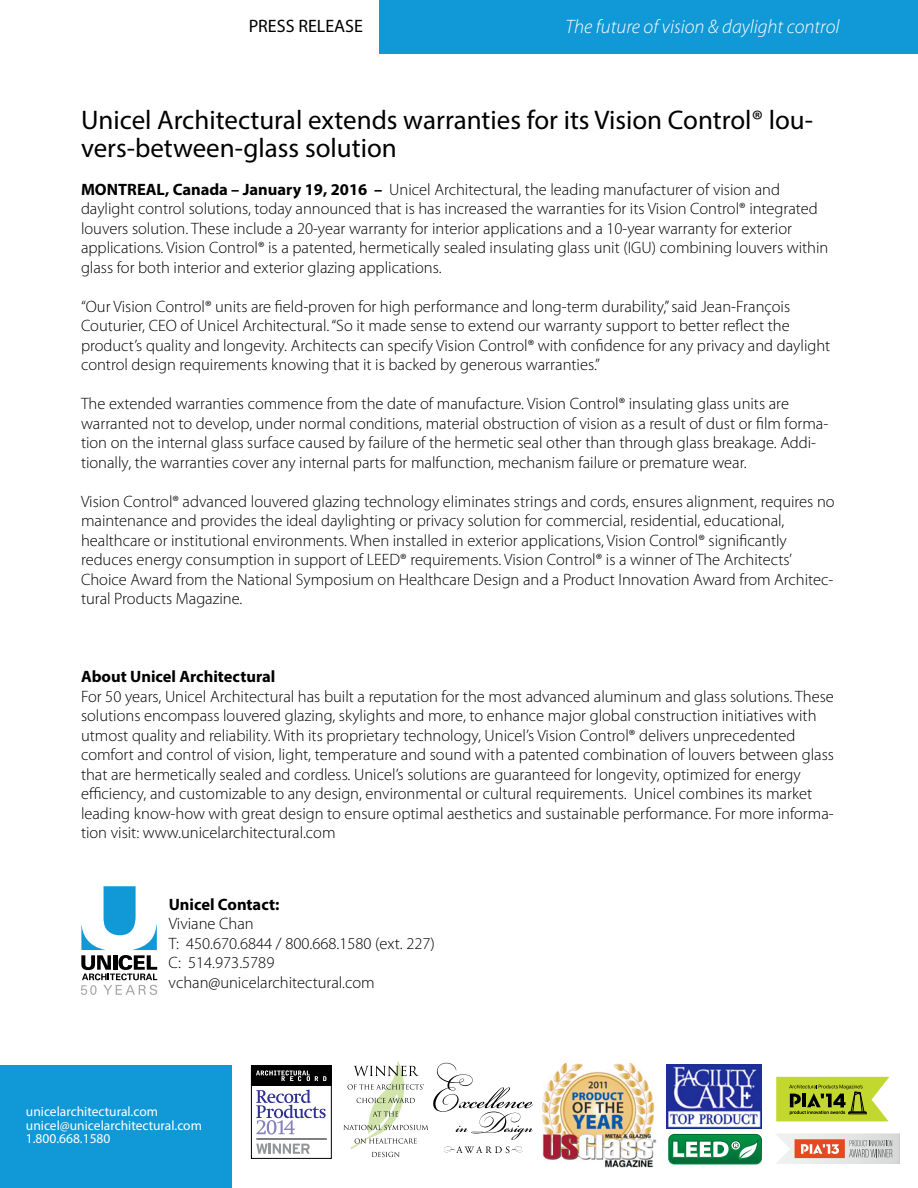
<style>
.page{position:relative;width:918px;height:1188px;background:#fff}
.page>*{position:absolute;margin:0;border:0;box-sizing:border-box;transform-origin:0 0}
.t1{font:27px/28.5px "Myriad Pro";color:#000}
.t2{font:italic 300 19.5px "Myriad Pro";color:#fff}
.t3{font:18px "Myriad Pro";color:#000}
.t4{font:300 16.5px/19.5px "Myriad Pro";color:#000}
.t5{font:700 16.5px "Myriad Pro";color:#000}
.t6{font:13.5px/13.5px "Myriad Pro";color:#fff}
.s1{font-weight:700}
</style>
<div class="page">
<div style="left:379px;top:0;width:539px;height:54px;background:#1099d6"></div>
<div style="left:0;top:1066px;width:231px;height:122px;background:#1099d6"></div>
<svg style="left:81px;top:886px;width:76px;height:109px"></svg>
<svg style="left:668px;top:1134px;width:94px;height:30px"></svg>
<img style="left:542px;top:1062px;width:115px;height:106px">
<svg style="left:343px;top:1060px;width:190px;height:97px"></svg>
<svg style="left:776px;top:1133px;width:123px;height:31px;background:#dec1b9"></svg>
<svg style="left:776px;top:1077px;width:113px;height:44px;background:#acbd38"></svg>
<div style="left:251px;top:1068px;width:80px;height:91px;border:1px solid #000"></div>
<svg style="left:256px;top:1090px;width:70px;height:45px"></svg>
<svg style="left:256px;top:1144px;width:54px;height:10px"></svg>
<hr style="left:256px;top:1139px;width:71px;height:1px;background:#000">
<div style="left:251px;top:1066px;width:80px;height:20px;background:#000"></div>
<svg style="left:256px;top:1070px;width:70px;height:11px"></svg>
<img style="left:666px;top:1064px;width:95px;height:64px">
<p class="t3" style="left:249px;top:14px;width:116px">PRESS RELEASE</p>
<p class="t2" style="left:566px;top:14px;width:275px">The future of vision &amp; daylight control</p>
<h1 class="t1" style="left:81px;top:105px;width:734px">Unicel Architectural extends warranties for its Vision Control® lou&shy;vers-between-glass solution</h1>
<p class="t4" style="left:81px;top:180px;width:749px"><span class="s1">MONTREAL, Canada – January 19, 2016 –</span> Unicel Architectural, the leading manufacturer of vision and daylight control solutions, today announced that is has increased the warranties for its Vision Control® integrated louvers solution. These include a 20-year warranty for interior applications and a 10-year warranty for exterior applications. Vision Control® is a patented, hermetically sealed insulating glass unit (IGU) combining louvers within glass for both interior and exterior glazing applications.</p>
<p class="t4" style="left:81px;top:297px;width:751px">“Our Vision Control® units are field-proven for high performance and long-term durability,” said Jean-François Couturier, CEO of Unicel Architectural. “So it made sense to extend our warranty support to better reflect the product’s quality and longevity. Architects can specify Vision Control® with confidence for any privacy and daylight control design requirements knowing that it is backed by generous warranties.”</p>
<p class="t4" style="left:81px;top:394px;width:749px">The extended warranties commence from the date of manufacture. Vision Control® insulating glass units are warranted not to develop, under normal conditions, material obstruction of vision as a result of dust or film forma&shy;tion on the internal glass surface caused by failure of the hermetic seal other than through glass breakage. Addi&shy;tionally, the warranties cover any internal parts for malfunction, mechanism failure or premature wear.</p>
<p class="t4" style="left:81px;top:492px;width:755px">Vision Control® advanced louvered glazing technology eliminates strings and cords, ensures alignment, requires no maintenance and provides the ideal daylighting or privacy solution for commercial, residential, educational, healthcare or institutional environments. When installed in exterior applications, Vision Control® significantly reduces energy consumption in support of LEED® requirements. Vision Control® is a winner of The Architects’ Choice Award from the National Symposium on Healthcare Design and a Product Innovation Award from Architec&shy;tural Products Magazine.</p>
<p class="t5" style="left:81px;top:666px;width:196px">About Unicel Architectural</p>
<p class="t4" style="left:81px;top:687px;width:755px">For 50 years, Unicel Architectural has built a reputation for the most advanced aluminum and glass solutions. These solutions encompass louvered glazing, skylights and more, to enhance major global construction initiatives with utmost quality and reliability. With its proprietary technology, Unicel’s Vision Control® delivers unprecedented comfort and control of vision, light, temperature and sound with a patented combination of louvers between glass that are hermetically sealed and cordless. Unicel’s solutions are guaranteed for longevity, optimized for energy efficiency, and customizable to any design, environmental or cultural requirements. Unicel combines its market leading know-how with great design to ensure optimal aesthetics and sustainable performance. For more informa&shy;tion visit: www.unicelarchitectural.com</p>
<p class="t5" style="left:169px;top:894px;width:112px">Unicel Contact:</p>
<p class="t4" style="left:169px;top:914px;width:268px">Viviane Chan<br>T: 450.670.6844 / 800.668.1580 (ext. 227)<br>C: 514.973.5789 vchan@unicelarchitectural.com</p>
<p class="t6" style="left:26px;top:1105px;width:178px">unicelarchitectural.com unicel@unicelarchitectural.com<br>1.800.668.1580</p>
</div>
